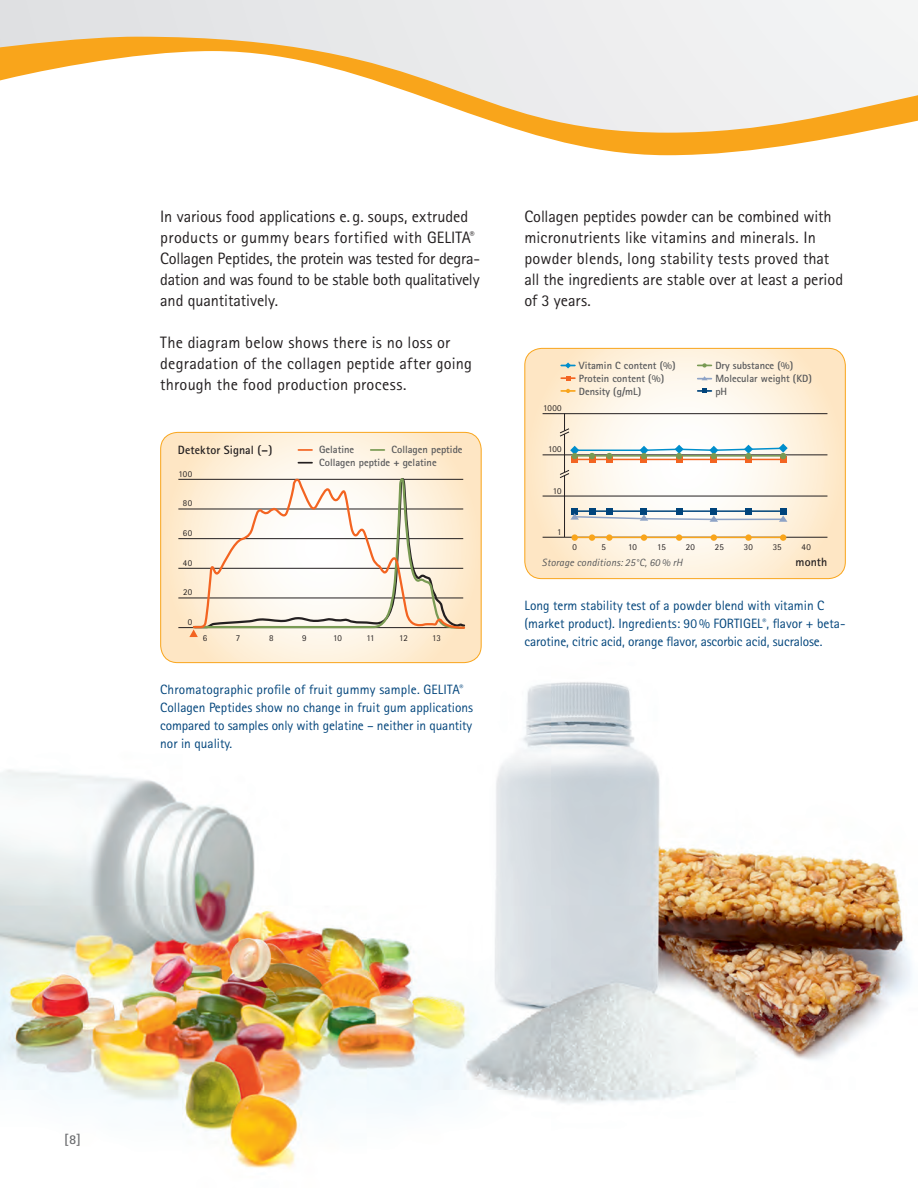
<style>
.page{position:relative;width:918px;height:1188px;background:#fff}
.page>*{position:absolute;margin:0;border:0;box-sizing:border-box;transform-origin:0 0}
.t1{font:16.5px/21px "Rotis Sans Serif";letter-spacing:.005em;color:#231f20}
.t2{font:13.5px/18px "Rotis Sans Serif";color:#00447b}
.t3{font:700 13.5px "Rotis Sans Serif";color:#6c6d70}
.t4{font:700 12px "Rotis Sans Serif";letter-spacing:.01em;color:#231f20}
.t5{font:700 10.5px/12.8px "Rotis Sans Serif";color:#57585a}
.t6{font:italic 10.5px "Rotis Sans Serif";letter-spacing:.015em;color:#57585a}
.t7{font:9px "Rotis Sans Serif";letter-spacing:.015em;color:#231f20}
</style>
<div class="page">
<img style="left:0;top:566px;width:912px;height:602px">
<svg style="left:525px;top:348px;width:320px;height:231px"></svg>
<div style="left:524px;top:348px;width:322px;height:231px;border:1px solid #f9a51b;border-radius:17px"></div>
<hr style="left:543px;top:413px;width:284px;height:1px;background:#231f20">
<hr style="left:543px;top:455px;width:284px;height:1px;background:#231f20">
<hr style="left:543px;top:496px;width:284px;height:1px;background:#231f20">
<hr style="left:543px;top:537px;width:284px;height:1px;background:#231f20">
<svg style="left:561px;top:362px;width:14px;height:6px"></svg>
<svg style="left:698px;top:363px;width:13px;height:5px"></svg>
<svg style="left:561px;top:376px;width:14px;height:4px"></svg>
<svg style="left:698px;top:376px;width:13px;height:4px"></svg>
<svg style="left:561px;top:389px;width:14px;height:4px"></svg>
<svg style="left:698px;top:389px;width:13px;height:4px"></svg>
<hr style="left:575px;top:537px;width:208px;height:1px;background:#f9a51b">
<div style="left:572px;top:534px;width:6px;height:7px;background:#f9a51b;border-radius:50%"></div>
<div style="left:641px;top:534px;width:6px;height:7px;background:#f9a51b;border-radius:50%"></div>
<div style="left:711px;top:534px;width:6px;height:7px;background:#f9a51b;border-radius:50%"></div>
<div style="left:780px;top:534px;width:6px;height:7px;background:#f9a51b;border-radius:50%"></div>
<svg style="left:745px;top:534px;width:7px;height:7px"></svg>
<div style="left:676px;top:534px;width:6px;height:7px;background:#f9a51b;border-radius:50%"></div>
<div style="left:606px;top:534px;width:7px;height:7px;background:#f9a51b;border-radius:50%"></div>
<svg style="left:570px;top:508px;width:217px;height:14px"></svg>
<div style="left:589px;top:534px;width:6px;height:7px;background:#f9a51b;border-radius:50%"></div>
<svg style="left:570px;top:444px;width:218px;height:18px"></svg>
<hr style="left:564px;top:476px;width:1px;height:61px;background:#231f20">
<svg style="left:560px;top:470px;width:10px;height:8px"></svg>
<hr style="left:564px;top:434px;width:1px;height:38px;background:#231f20">
<svg style="left:560px;top:413px;width:10px;height:24px"></svg>
<svg style="left:161px;top:432px;width:320px;height:231px;background:#fdecd2"></svg>
<div style="left:160px;top:432px;width:322px;height:231px;border:1px solid #f9a51b;border-radius:17px"></div>
<hr style="left:178px;top:479px;width:285px;height:1px;background:#231f20">
<hr style="left:178px;top:509px;width:285px;height:1px;background:#231f20">
<hr style="left:178px;top:538px;width:285px;height:1px;background:#231f20">
<hr style="left:178px;top:568px;width:285px;height:1px;background:#231f20">
<hr style="left:178px;top:598px;width:285px;height:1px;background:#231f20">
<hr style="left:178px;top:627px;width:285px;height:1px;background:#231f20">
<svg style="left:189px;top:475px;width:277px;height:162px"></svg>
<svg style="left:298px;top:449px;width:14px;height:2px"></svg>
<svg style="left:371px;top:449px;width:13px;height:2px"></svg>
<svg style="left:298px;top:462px;width:14px;height:2px"></svg>
<svg style="left:0;top:0;width:918px;height:37px"></svg>
<svg style="left:0;top:37px;width:918px;height:119px"></svg>
<p class="t1" style="left:160px;top:206px;width:321px">In various food applications e. g. soups, extruded products or gummy bears fortified with GELITA<sup>® </sup>Collagen Peptides, the protein was tested for degra&shy;dation and was found to be stable both qualitatively and quantitatively.</p>
<p class="t1" style="left:160px;top:332px;width:313px">The diagram below shows there is no loss or degradation of the collagen peptide after going through the food production process.</p>
<p class="t4" style="left:178px;top:443px;width:96px">Detektor Signal (–)</p>
<p class="t7" style="left:179px;top:468px;width:15px">100</p>
<p class="t7" style="left:183px;top:498px;width:11px">80</p>
<p class="t7" style="left:183px;top:528px;width:11px">60</p>
<p class="t7" style="left:183px;top:557px;width:11px">40</p>
<p class="t7" style="left:183px;top:587px;width:11px">20</p>
<p class="t7" style="left:188px;top:617px;width:6px">0</p>
<p class="t5" style="left:319px;top:443px;width:37px">Gelatine</p>
<p class="t5" style="left:319px;top:443px;width:145px;text-indent:72px">Collagen peptide<br>Collagen peptide + gelatine</p>
<p class="t7" style="left:203px;top:632px;width:6px">6</p>
<p class="t7" style="left:302px;top:632px;width:6px">9</p>
<p class="t7" style="left:236px;top:632px;width:6px">7</p>
<p class="t7" style="left:333px;top:632px;width:10px">10</p>
<p class="t7" style="left:366px;top:632px;width:10px">11</p>
<p class="t7" style="left:399px;top:632px;width:10px">12</p>
<p class="t7" style="left:432px;top:632px;width:10px">13</p>
<p class="t7" style="left:269px;top:632px;width:6px">8</p>
<p class="t2" style="left:160px;top:681px;width:314px">Chromatographic profile of fruit gummy sample. GELITA<sup>® </sup>Collagen Peptides show no change in fruit gum applications compared to samples only with gelatine – neither in quantity nor in quality.</p>
<p class="t1" style="left:524px;top:206px;width:320px">Collagen peptides powder can be combined with micronutrients like vitamins and minerals. In powder blends, long stability tests proved that all the ingredients are stable over at least a period of 3 years.</p>
<p class="t7" style="left:543px;top:403px;width:20px">1000</p>
<p class="t7" style="left:548px;top:444px;width:15px">100</p>
<p class="t7" style="left:553px;top:485px;width:10px">10</p>
<p class="t5" style="left:579px;top:359px;width:98px">Vitamin C content (%)</p>
<p class="t5" style="left:715px;top:359px;width:79px">Dry substance (%)</p>
<p class="t5" style="left:579px;top:372px;width:87px">Protein content (%)</p>
<p class="t5" style="left:715px;top:372px;width:98px">Molecular weight (KD)</p>
<p class="t5" style="left:579px;top:384px;width:64px">Density (g/mL)</p>
<p class="t5" style="left:715px;top:384px;width:13px">pH</p>
<p class="t7" style="left:557px;top:526px;width:6px">1</p>
<p class="t7" style="left:572px;top:542px;width:6px">0</p>
<p class="t7" style="left:601px;top:542px;width:6px">5</p>
<p class="t7" style="left:628px;top:542px;width:10px">10</p>
<p class="t7" style="left:657px;top:542px;width:10px">15</p>
<p class="t7" style="left:715px;top:542px;width:11px">25</p>
<p class="t7" style="left:744px;top:542px;width:11px">30</p>
<p class="t7" style="left:773px;top:542px;width:11px">35</p>
<p class="t7" style="left:802px;top:542px;width:11px">40</p>
<p class="t7" style="left:686px;top:542px;width:11px">20</p>
<p class="t6" style="left:542px;top:557px;width:142px">Storage conditions: 25°C, 60 % rH</p>
<p class="t4" style="left:796px;top:555px;width:33px">month</p>
<p class="t2" style="left:525px;top:597px;width:322px">Long term stability test of a powder blend with vitamin C (market product). Ingredients: 90 % FORTIGEL<sup>®</sup>, flavor + beta&shy;carotine, citric acid, orange flavor, ascorbic acid, sucralose.</p>
<p class="t3" style="left:64px;top:1131px;width:18px">[8]</p>
</div>
